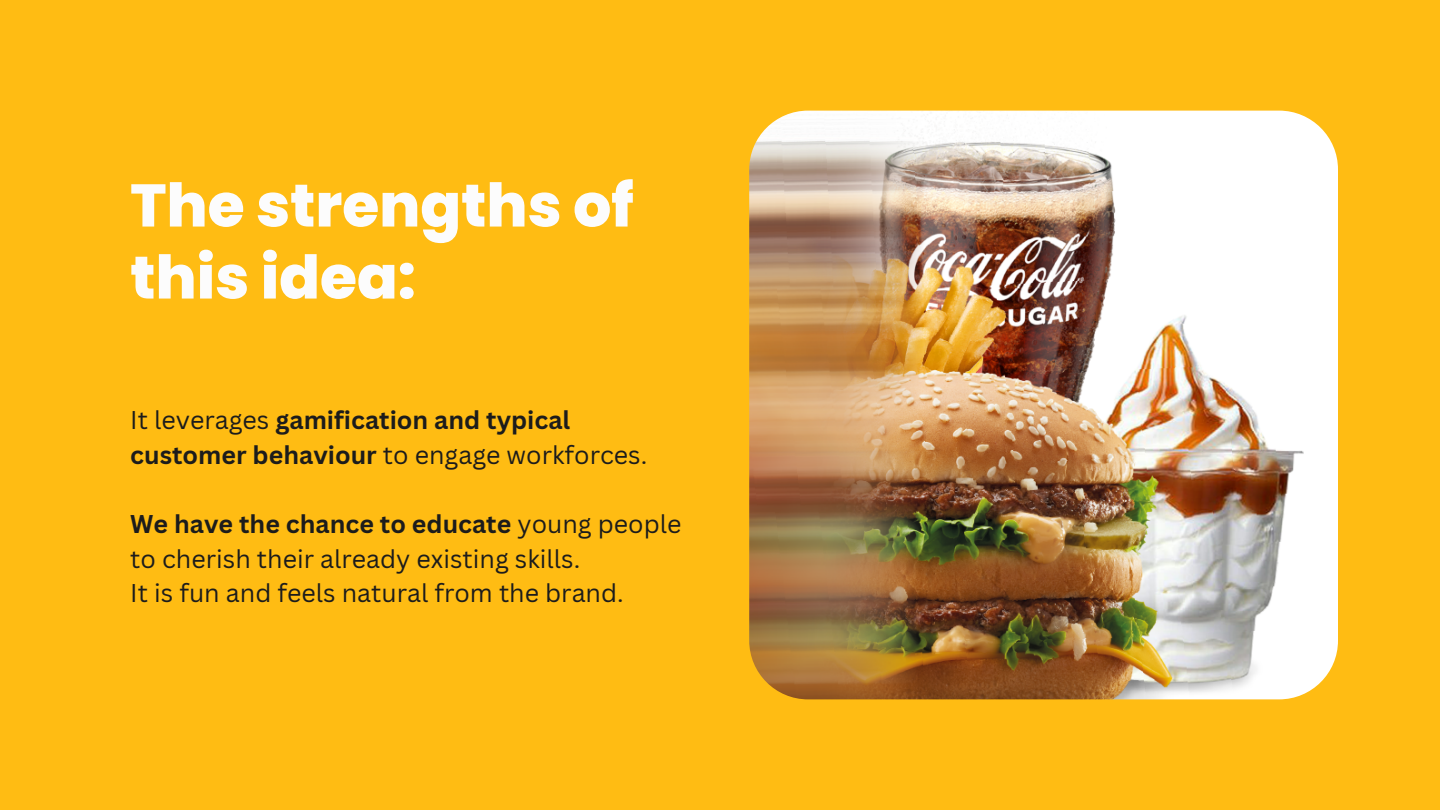
<style>
.page{position:relative;width:1440px;height:810px;background:#ffbc13}
.page>*{position:absolute;margin:0;border:0;box-sizing:border-box;transform-origin:0 0}
.t1{font:800 60px/72px "Poppins";color:#fcfcfc}
.t2{font:25px/34.5px "Canva Sans";color:#1c1c1c}
.t3{font:700 25px/34.5px "Canva Sans";color:#1c1c1c}
.s1{font-weight:400}
.s2{font-weight:700}
</style>
<div class="page">
<img style="left:749px;top:111px;width:589px;height:588px;border-radius:59px">
<p class="t1" style="left:130px;top:170px;width:505px">The strengths of this idea:</p>
<p class="t3" style="left:130px;top:403px;width:519px"><span class="s1">It leverages</span> gamification and typical customer behaviour <span class="s1">to engage workforces.</span></p>
<p class="t2" style="left:130px;top:506px;width:553px"><span class="s2">We have the chance to educate</span> young people to cherish their already existing skills.</p>
<p class="t2" style="left:130px;top:575px;width:495px">It is fun and feels natural from the brand.</p>
</div>
